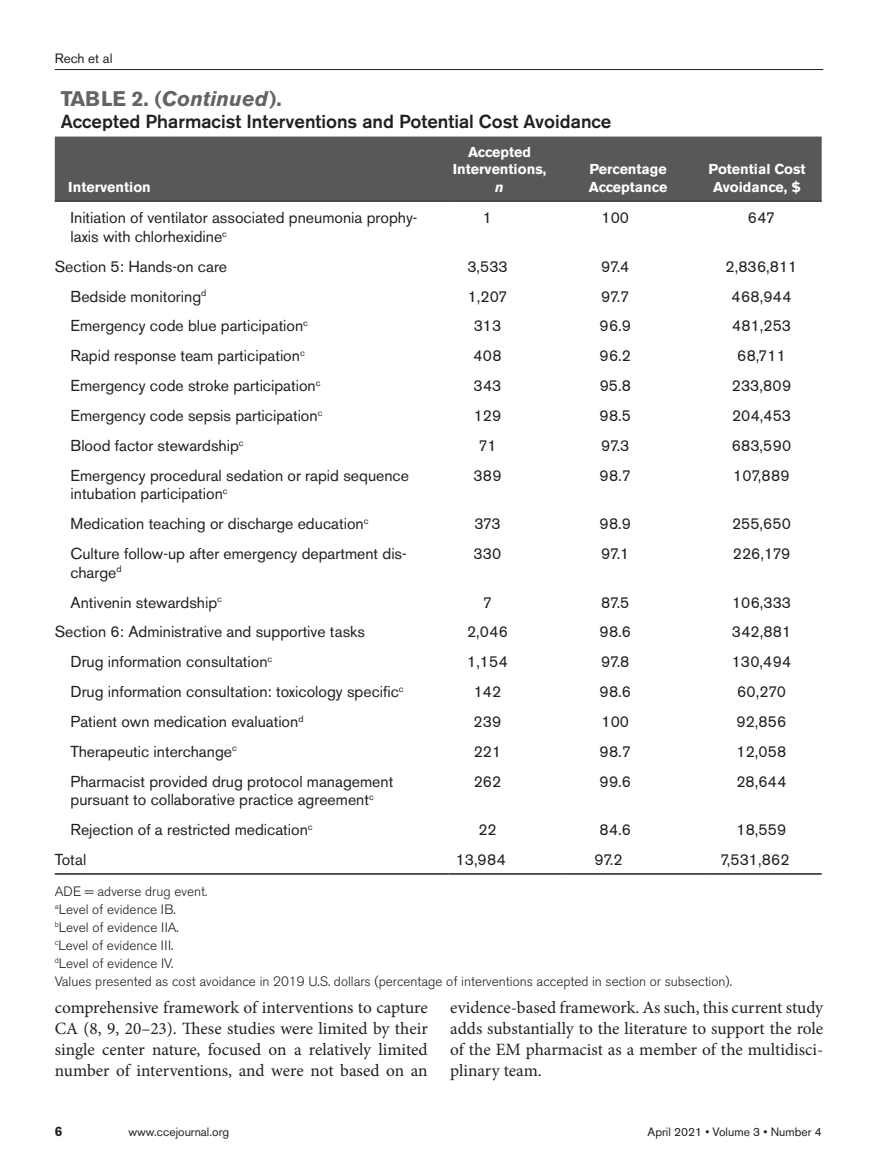
<style>
.page{position:relative;width:878px;height:1175px;background:#fff}
.page>*{position:absolute;margin:0;border:0;box-sizing:border-box;transform-origin:0 0}
.t1{font:700 21px "Akzidenz Grotesk BE";color:#636366}
.t2{font:500 18.75px "Akzidenz Grotesk BE";color:#231f20}
.t3{font:17.25px/21px "Minion Pro";letter-spacing:-.005em;color:#231f20;text-align:justify}
.t4{font:15.75px/18.8px "Akzidenz Grotesk BE";color:#231f20}
.t5{font:700 14.25px/17.2px "Akzidenz Grotesk BE";color:#fff;text-align:center}
.t6{font:italic 700 14.25px "Akzidenz Grotesk BE";color:#fff}
.t7{font:300 13.5px/18px "Akzidenz Grotesk BE";color:#231f20}
.t8{font:13.5px "Akzidenz Grotesk BE";color:#231f20}
.t9{font:700 13.5px "Akzidenz Grotesk BE";color:#231f20}
.t10{font:12px "Akzidenz Grotesk BE";color:#231f20}
.s1{font-style:italic}
</style>
<div class="page">
<hr style="left:55px;top:69px;width:768px;height:1px;background:#231f20">
<hr style="left:55px;top:873px;width:393px;height:1px;background:#231f20">
<hr style="left:448px;top:873px;width:116px;height:1px;background:#231f20">
<hr style="left:564px;top:873px;width:141px;height:1px;background:#231f20">
<hr style="left:705px;top:873px;width:116px;height:1px;background:#231f20">
<div style="left:55px;top:136px;width:766px;height:65px;background:#57585a"></div>
<hr style="left:55px;top:201px;width:393px;height:1px;background:#231f20">
<hr style="left:448px;top:201px;width:116px;height:1px;background:#231f20">
<hr style="left:564px;top:201px;width:141px;height:1px;background:#231f20">
<hr style="left:705px;top:201px;width:116px;height:1px;background:#231f20">
<p class="t8" style="left:55px;top:50px;width:59px">Rech et al</p>
<h1 class="t1" style="left:61px;top:86px;width:222px">TABLE 2. (<span class="s1">Continued</span>).</h1>
<p class="t2" style="left:61px;top:110px;width:552px">Accepted Pharmacist Interventions and Potential Cost Avoidance</p>
<p class="t5" style="left:68px;top:178px;width:84px">Intervention</p>
<p class="t5" style="left:453px;top:143px;width:95px">Accepted<br>Interventions,</p>
<p class="t6" style="left:495px;top:178px;width:10px">n</p>
<p class="t5" style="left:589px;top:161px;width:80px;text-align:left">Percentage<br>Acceptance</p>
<p class="t5" style="left:708px;top:161px;width:99px">Potential Cost<br>Avoidance, $</p>
<p class="t4" style="left:70px;top:208px;width:348px">Initiation of ventilator associated pneumonia prophy&shy;laxis with chlorhexidine<sup>c</sup></p>
<p class="t4" style="left:483px;top:208px;width:11px">1</p>
<p class="t4" style="left:601px;top:208px;width:29px">100</p>
<p class="t4" style="left:748px;top:208px;width:29px">647</p>
<p class="t4" style="left:55px;top:257px;width:174px">Section 5: Hands-on care</p>
<p class="t4" style="left:467px;top:257px;width:42px">3,533</p>
<p class="t4" style="left:601px;top:257px;width:30px">97.4</p>
<p class="t4" style="left:725px;top:257px;width:73px">2,836,811</p>
<p class="t4" style="left:71px;top:287px;width:137px">Bedside monitoring<sup>d</sup></p>
<p class="t4" style="left:467px;top:287px;width:41px">1,207</p>
<p class="t4" style="left:601px;top:287px;width:30px">97.7</p>
<p class="t4" style="left:731px;top:287px;width:62px">468,944</p>
<p class="t4" style="left:70px;top:316px;width:239px">Emergency code blue participation<sup>c</sup></p>
<p class="t4" style="left:473px;top:316px;width:29px">313</p>
<p class="t4" style="left:599px;top:316px;width:33px">96.9</p>
<p class="t4" style="left:732px;top:316px;width:61px">481,253</p>
<p class="t4" style="left:70px;top:346px;width:236px">Rapid response team participation<sup>c</sup></p>
<p class="t4" style="left:473px;top:346px;width:30px">408</p>
<p class="t4" style="left:599px;top:346px;width:33px">96.2</p>
<p class="t4" style="left:737px;top:346px;width:50px">68,711</p>
<p class="t4" style="left:70px;top:376px;width:251px">Emergency code stroke participation<sup>c</sup></p>
<p class="t4" style="left:473px;top:376px;width:29px">343</p>
<p class="t4" style="left:599px;top:376px;width:33px">95.8</p>
<p class="t4" style="left:731px;top:376px;width:61px">233,809</p>
<p class="t4" style="left:70px;top:406px;width:253px">Emergency code sepsis participation<sup>c</sup></p>
<p class="t4" style="left:473px;top:406px;width:29px">129</p>
<p class="t4" style="left:599px;top:406px;width:33px">98.5</p>
<p class="t4" style="left:732px;top:406px;width:61px">204,453</p>
<p class="t4" style="left:70px;top:436px;width:175px">Blood factor stewardship<sup>c</sup></p>
<p class="t4" style="left:478px;top:436px;width:20px">71</p>
<p class="t4" style="left:601px;top:436px;width:30px">97.3</p>
<p class="t4" style="left:731px;top:436px;width:61px">683,590</p>
<p class="t4" style="left:71px;top:466px;width:340px">Emergency procedural sedation or rapid sequence intubation participation<sup>c</sup></p>
<p class="t4" style="left:473px;top:466px;width:30px">389</p>
<p class="t4" style="left:599px;top:466px;width:33px">98.7</p>
<p class="t4" style="left:733px;top:466px;width:58px">107,889</p>
<p class="t4" style="left:70px;top:514px;width:299px">Medication teaching or discharge education<sup>c</sup></p>
<p class="t4" style="left:474px;top:514px;width:28px">373</p>
<p class="t4" style="left:599px;top:514px;width:33px">98.9</p>
<p class="t4" style="left:732px;top:514px;width:61px">255,650</p>
<p class="t4" style="left:70px;top:544px;width:338px">Culture follow-up after emergency department dis&shy;charge<sup>d</sup></p>
<p class="t4" style="left:473px;top:544px;width:29px">330</p>
<p class="t4" style="left:601px;top:544px;width:30px">97.1</p>
<p class="t4" style="left:732px;top:544px;width:59px">226,179</p>
<p class="t4" style="left:70px;top:592px;width:153px">Antivenin stewardship<sup>c</sup></p>
<p class="t4" style="left:483px;top:592px;width:11px">7</p>
<p class="t4" style="left:601px;top:592px;width:30px">87.5</p>
<p class="t4" style="left:732px;top:592px;width:61px">106,333</p>
<p class="t4" style="left:55px;top:622px;width:312px">Section 6: Administrative and supportive tasks</p>
<p class="t4" style="left:467px;top:622px;width:42px">2,046</p>
<p class="t4" style="left:599px;top:622px;width:33px">98.6</p>
<p class="t4" style="left:731px;top:622px;width:61px">342,881</p>
<p class="t4" style="left:70px;top:652px;width:203px">Drug information consultation<sup>c</sup></p>
<p class="t4" style="left:467px;top:652px;width:42px">1,154</p>
<p class="t4" style="left:601px;top:652px;width:30px">97.8</p>
<p class="t4" style="left:731px;top:652px;width:61px">130,494</p>
<p class="t4" style="left:71px;top:682px;width:334px">Drug information consultation: toxicology specific<sup>c</sup></p>
<p class="t4" style="left:473px;top:682px;width:29px">142</p>
<p class="t4" style="left:599px;top:682px;width:33px">98.6</p>
<p class="t4" style="left:737px;top:682px;width:50px">60,270</p>
<p class="t4" style="left:70px;top:712px;width:234px">Patient own medication evaluation<sup>d</sup></p>
<p class="t4" style="left:473px;top:712px;width:29px">239</p>
<p class="t4" style="left:601px;top:712px;width:29px">100</p>
<p class="t4" style="left:736px;top:712px;width:51px">92,856</p>
<p class="t4" style="left:70px;top:742px;width:168px">Therapeutic interchange<sup>c</sup></p>
<p class="t4" style="left:473px;top:742px;width:29px">221</p>
<p class="t4" style="left:599px;top:742px;width:33px">98.7</p>
<p class="t4" style="left:736px;top:742px;width:51px">12,058</p>
<p class="t4" style="left:70px;top:771px;width:324px">Pharmacist provided drug protocol management pursuant to collaborative practice agreement<sup>c</sup></p>
<p class="t4" style="left:473px;top:771px;width:29px">262</p>
<p class="t4" style="left:599px;top:771px;width:33px">99.6</p>
<p class="t4" style="left:736px;top:771px;width:52px">28,644</p>
<p class="t4" style="left:70px;top:820px;width:244px">Rejection of a restricted medication<sup>c</sup></p>
<p class="t4" style="left:478px;top:820px;width:20px">22</p>
<p class="t4" style="left:599px;top:820px;width:33px">84.6</p>
<p class="t4" style="left:736px;top:820px;width:51px">18,559</p>
<p class="t4" style="left:55px;top:850px;width:33px">Total</p>
<p class="t4" style="left:455px;top:850px;width:52px">13,984</p>
<p class="t4" style="left:594px;top:850px;width:30px">97.2</p>
<p class="t4" style="left:720px;top:850px;width:71px">7,531,862</p>
<p class="t7" style="left:55px;top:882px;width:678px">ADE = adverse drug event.<br><sup>a</sup>Level of evidence IB.<br><sup>b</sup>Level of evidence IIA.<br><sup>c</sup>Level of evidence III.<br><sup>d</sup>Level of evidence IV.<br>Values presented as cost avoidance in 2019 U.S. dollars (percentage of interventions accepted in section or subsection).</p>
<p class="t3" style="left:55px;top:997px;width:374px">comprehensive framework of interventions to capture CA (8, 9, 20–23). These studies were limited by their single center nature, focused on a relatively limited number of interventions, and were not based on an</p>
<p class="t3" style="left:450px;top:997px;width:374px">evidence-based framework. As such, this current study adds substantially to the literature to support the role of the EM pharmacist as a member of the multidisci&shy;plinary team.</p>
<p class="t9" style="left:55px;top:1123px;width:9px">6</p>
<p class="t10" style="left:128px;top:1125px;width:102px">www.ccejournal.org</p>
<p class="t10" style="left:647px;top:1125px;width:175px">April 2021 • Volume 3 • Number 4</p>
</div>
